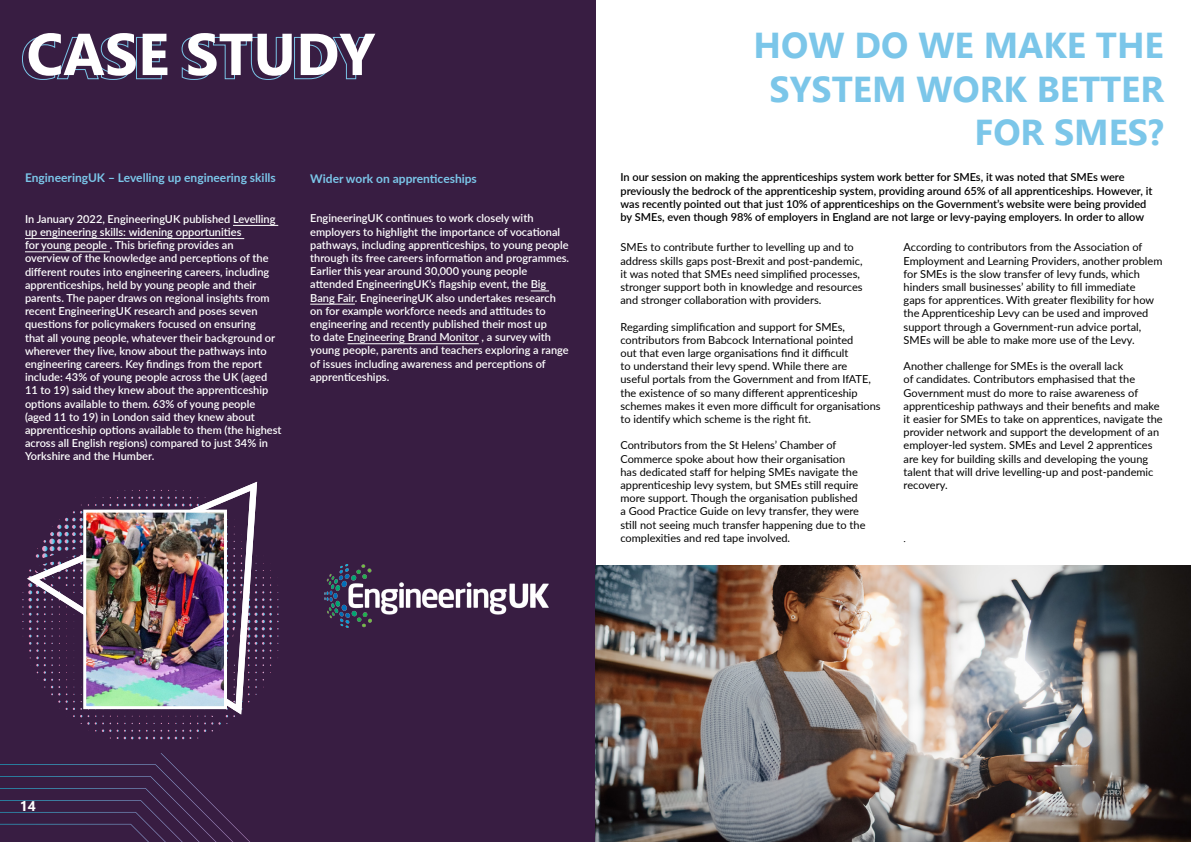
<style>
.page{position:relative;width:1191px;height:842px;background:#fff}
.page>*{position:absolute;margin:0;border:0;box-sizing:border-box;transform-origin:0 0}
.t1{font:700 59px "Gadugi";color:#fff}
.t2{font:700 36px/43.2px "Gadugi";color:#7bc6e9;text-align:right}
.t3{font:700 14px "Gadugi";color:#fff}
.t4{font:700 12px "Lato";color:#7bc6e9}
.t5{font:11px/13.2px "Lato";color:#000}
.t6{font:600 11px/13.2px "Lato";color:#fff}
.t7{font:600 11px/13.2px "Lato";color:#000}
.t8{font:11px "Gadugi";color:#000}
</style>
<div class="page">
<div style="left:0;top:0;width:595px;height:842px;background:#381d42"></div>
<svg style="left:22px;top:570px;width:257px;height:169px"></svg>
<svg style="left:30px;top:563px;width:237px;height:161px"></svg>
<svg style="left:31px;top:482px;width:226px;height:232px"></svg>
<hr style="left:233px;top:225px;width:45px;height:1px;background:#fff">
<hr style="left:25px;top:238px;width:219px;height:1px;background:#fff">
<hr style="left:25px;top:252px;width:85px;height:1px;background:#fff">
<img style="left:87px;top:514px;width:136px;height:191px">
<div style="left:83px;top:510px;width:144px;height:199px;border:3px solid #fff"></div>
<img style="left:324px;top:564px;width:225px;height:64px">
<svg style="left:531px;top:291px;width:18px;height:1px"></svg>
<hr style="left:310px;top:304px;width:45px;height:1px;background:#fff">
<hr style="left:347px;top:343px;width:132px;height:1px;background:#fff">
<img style="left:595px;top:566px;width:596px;height:276px">
<svg style="left:0;top:753px;width:250px;height:89px"></svg>
<h1 class="t1" style="left:26px;top:19px;width:350px">CASE STUDY</h1>
<p class="t4" style="left:25px;top:169px;width:252px">EngineeringUK – Levelling up engineering skills</p>
<p class="t6" style="left:25px;top:212px;width:258px">In January 2022, EngineeringUK published Levelling up engineering skills: widening opportunities<br>for young people . This briefing provides an<br>overview of the knowledge and perceptions of the different routes into engineering careers, including apprenticeships, held by young people and their parents. The paper draws on regional insights from recent EngineeringUK research and poses seven questions for policymakers focused on ensuring<br>that all young people, whatever their background or wherever they live, know about the pathways into engineering careers. Key findings from the report include: 43% of young people across the UK (aged 11 to 19) said they knew about the apprenticeship options available to them. 63% of young people (aged 11 to 19) in London said they knew about apprenticeship options available to them (the highest across all English regions) compared to just 34% in Yorkshire and the Humber.</p>
<p class="t4" style="left:310px;top:170px;width:168px">Wider work on apprenticeships</p>
<p class="t6" style="left:310px;top:211px;width:260px">EngineeringUK continues to work closely with employers to highlight the importance of vocational pathways, including apprenticeships, to young people through its free careers information and programmes.<br>Earlier this year around 30,000 young people attended EngineeringUK’s flagship event, the Big Bang Fair. EngineeringUK also undertakes research on for example workforce needs and attitudes to engineering and recently published their most up<br>to date Engineering Brand Monitor , a survey with young people, parents and teachers exploring a range of issues including awareness and perceptions of apprenticeships.</p>
<h2 class="t2" style="left:753px;top:24px;width:412px">HOW DO WE MAKE THE<br>SYSTEM WORK BETTER<br>FOR SMES?</h2>
<p class="t7" style="left:620px;top:170px;width:533px">In our session on making the apprenticeships system work better for SMEs, it was noted that SMEs were previously the bedrock of the apprenticeship system, providing around 65% of all apprenticeships. However, it was recently pointed out that just 10% of apprenticeships on the Government’s website were being provided by SMEs, even though 98% of employers in England are not large or levy-paying employers. In order to allow</p>
<p class="t5" style="left:620px;top:240px;width:244px">SMEs to contribute further to levelling up and to address skills gaps post-Brexit and post-pandemic, it was noted that SMEs need simplified processes, stronger support both in knowledge and resources and stronger collaboration with providers.</p>
<p class="t5" style="left:620px;top:319px;width:262px">Regarding simplification and support for SMEs, contributors from Babcock International pointed<br>out that even large organisations find it difficult<br>to understand their levy spend. While there are<br>useful portals from the Government and from IfATE, the existence of so many different apprenticeship schemes makes it even more difficult for organisations to identify which scheme is the right fit.</p>
<p class="t5" style="left:620px;top:438px;width:246px">Contributors from the St Helens’ Chamber of Commerce spoke about how their organisation<br>has dedicated staff for helping SMEs navigate the apprenticeship levy system, but SMEs still require more support. Though the organisation published a Good Practice Guide on levy transfer, they were still not seeing much transfer happening due to the complexities and red tape involved.</p>
<p class="t5" style="left:903px;top:240px;width:260px">According to contributors from the Association of Employment and Learning Providers, another problem for SMEs is the slow transfer of levy funds, which hinders small businesses’ ability to fill immediate<br>gaps for apprentices. With greater flexibility for how the Apprenticeship Levy can be used and improved support through a Government-run advice portal, SMEs will be able to make more use of the Levy.</p>
<p class="t5" style="left:903px;top:359px;width:261px">Another challenge for SMEs is the overall lack<br>of candidates. Contributors emphasised that the Government must do more to raise awareness of apprenticeship pathways and their benefits and make it easier for SMEs to take on apprentices, navigate the provider network and support the development of an employer-led system. SMEs and Level 2 apprentices are key for building skills and developing the young talent that will drive levelling-up and post-pandemic recovery.</p>
<p class="t8" style="left:903px;top:531px;width:4px">.</p>
<p class="t3" style="left:20px;top:797px;width:18px">14</p>
</div>
